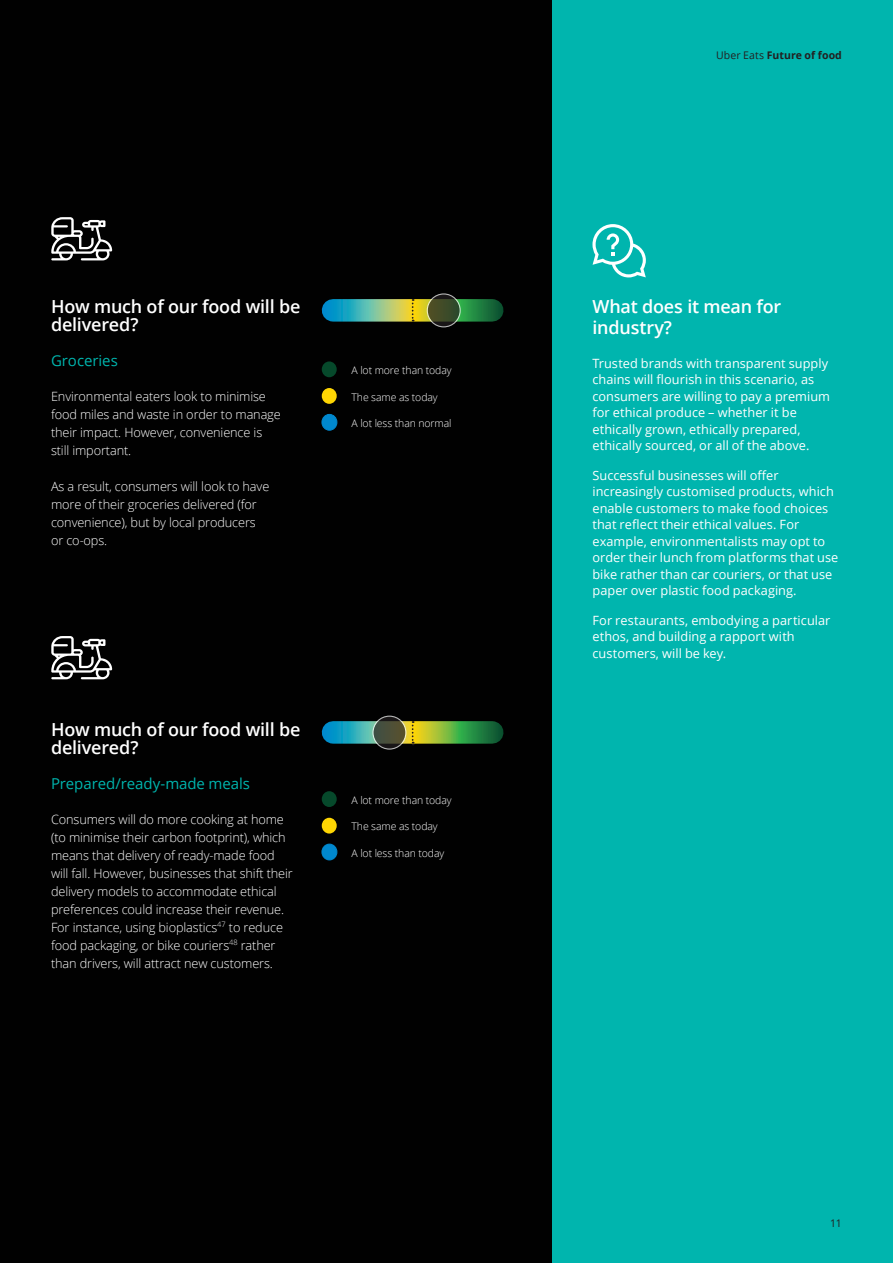
<style>
.page{position:relative;width:893px;height:1263px;background:#fff}
.page>*{position:absolute;margin:0;border:0;box-sizing:border-box;transform-origin:0 0}
.t1{font:600 18px/18px "Open Sans";letter-spacing:-.01em;color:#fff}
.t2{font:15px "Open Sans";letter-spacing:-.005em;color:#00b5ae}
.t3{font:300 12.75px/18px "Open Sans";letter-spacing:-.01em;color:#fff}
.t4{font:12.75px/16.5px "Open Sans";letter-spacing:.005em;color:#fff}
.t5{font:300 10.5px "Open Sans";letter-spacing:-.01em;color:#fff}
.t6{font:700 10.5px "Open Sans";letter-spacing:.01em;color:#231f20}
.t7{font:10.5px "Open Sans";color:#231f20}
.s1{font-weight:400}
</style>
<div class="page">
<div style="left:536px;top:0;width:357px;height:1263px;background:#00b5ae"></div>
<div style="left:0;top:0;width:551px;height:1263px;background:#010101"></div>
<svg style="left:592px;top:224px;width:54px;height:53px"></svg>
<div style="left:322px;top:361px;width:15px;height:16px;background:#06492b;border-radius:50%"></div>
<div style="left:322px;top:388px;width:15px;height:16px;background:#fed503;border-radius:50%"></div>
<div style="left:322px;top:414px;width:15px;height:16px;background:#0088ce;border-radius:50%"></div>
<div style="left:322px;top:414px;width:15px;height:16px;border:1px solid #0088ce;border-radius:50%"></div>
<div style="left:322px;top:791px;width:15px;height:16px;background:#06492b;border-radius:50%"></div>
<div style="left:322px;top:818px;width:15px;height:15px;background:#fed503;border-radius:50%"></div>
<div style="left:322px;top:844px;width:15px;height:16px;background:#0088ce;border-radius:50%"></div>
<div style="left:322px;top:844px;width:15px;height:16px;border:1px solid #0088ce;border-radius:50%"></div>
<svg style="left:333px;top:299px;width:159px;height:23px;background:#6aae6f"></svg>
<svg style="left:412px;top:299px;width:2px;height:22px"></svg>
<svg style="left:427px;top:294px;width:33px;height:33px"></svg>
<div style="left:427px;top:293px;width:34px;height:34px;border:1px solid #fff;border-radius:50%"></div>
<svg style="left:51px;top:217px;width:61px;height:43px"></svg>
<svg style="left:51px;top:636px;width:61px;height:43px"></svg>
<svg style="left:333px;top:721px;width:159px;height:23px;background:#5faa61"></svg>
<svg style="left:412px;top:721px;width:2px;height:24px"></svg>
<svg style="left:373px;top:716px;width:33px;height:33px"></svg>
<div style="left:372px;top:716px;width:34px;height:34px;border:1px solid #fff;border-radius:50%"></div>
<h1 class="t1" style="left:51px;top:297px;width:251px">How much of our food will be delivered?</h1>
<p class="t2" style="left:51px;top:350px;width:68px">Groceries</p>
<p class="t3" style="left:51px;top:387px;width:231px">Environmental eaters look to minimise food miles and waste in order to manage their impact. However, convenience is still important.</p>
<p class="t3" style="left:51px;top:477px;width:220px">As a result, consumers will look to have more of their groceries delivered (for convenience), but by local producers or co-ops.</p>
<p class="t5" style="left:351px;top:363px;width:102px">A lot more than today</p>
<p class="t5" style="left:351px;top:390px;width:88px">The same as today</p>
<p class="t5" style="left:351px;top:416px;width:102px">A lot less than normal</p>
<h1 class="t1" style="left:51px;top:720px;width:251px">How much of our food will be delivered?</h1>
<p class="t2" style="left:51px;top:773px;width:200px">Prepared/ready-made meals</p>
<p class="t3" style="left:51px;top:809px;width:243px">Consumers will do more cooking at home (to minimise their carbon footprint), which means that delivery of ready-made food will fall. However, businesses that shift their delivery models to accommodate ethical preferences could increase their revenue.<br>For instance, using bioplastics<sup>47</sup> to reduce food packaging, or bike couriers<sup>48</sup> rather than drivers, will attract new customers.</p>
<p class="t5" style="left:351px;top:793px;width:102px">A lot more than today</p>
<p class="t5" style="left:351px;top:819px;width:88px">The same as today</p>
<p class="t5" style="left:351px;top:846px;width:94px">A lot less than today</p>
<p class="t6" style="left:716px;top:48px;width:127px"><span class="s1">Uber Eats</span> Future of food</p>
<h1 class="t1" style="left:592px;top:295px;width:190px;line-height:21.6px">What does it mean for industry?</h1>
<p class="t4" style="left:592px;top:355px;width:239px">Trusted brands with transparent supply chains will flourish in this scenario, as consumers are willing to pay a premium for ethical produce – whether it be ethically grown, ethically prepared, ethically sourced, or all of the above.</p>
<p class="t4" style="left:592px;top:466px;width:247px">Successful businesses will offer increasingly customised products, which enable customers to make food choices that reflect their ethical values. For example, environmentalists may opt to order their lunch from platforms that use bike rather than car couriers, or that use paper over plastic food packaging.</p>
<p class="t4" style="left:592px;top:611px;width:239px">For restaurants, embodying a particular ethos, and building a rapport with customers, will be key.</p>
<p class="t7" style="left:830px;top:1216px;width:13px">11</p>
</div>
